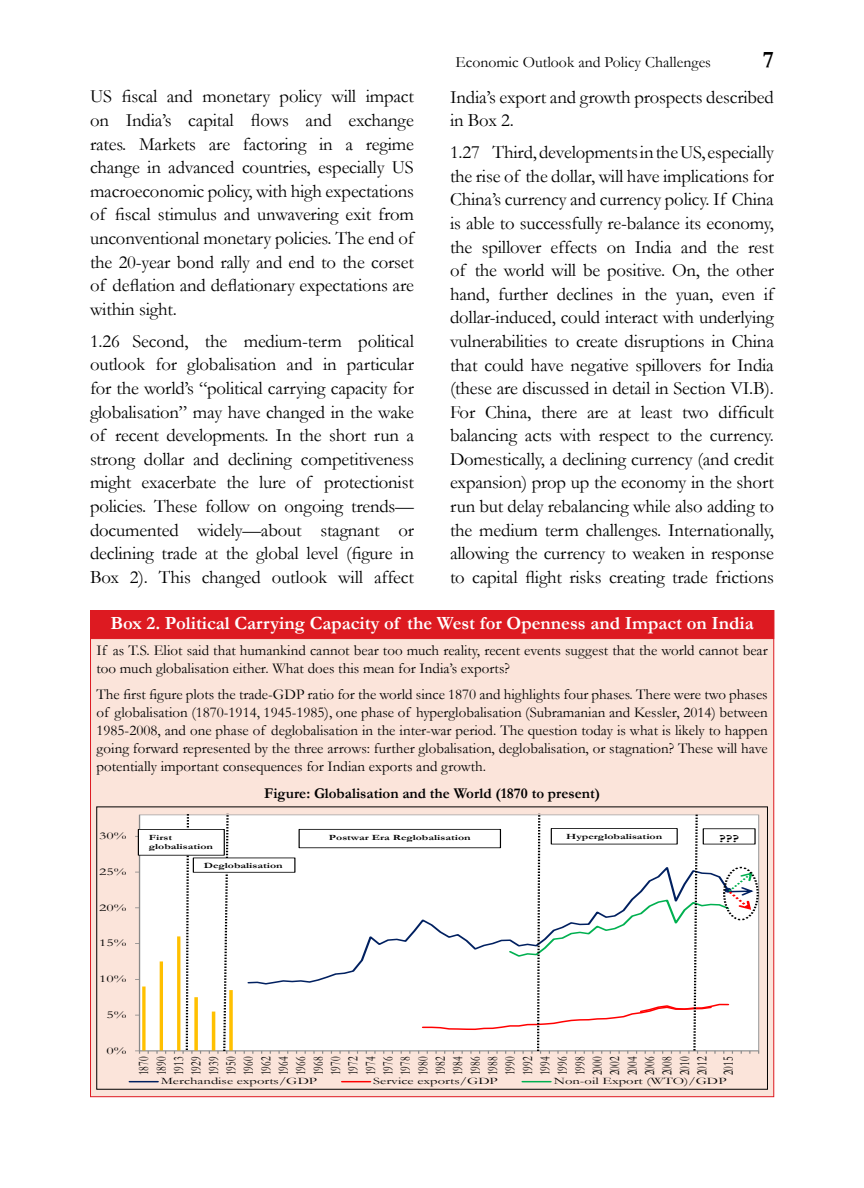
<style>
.page{position:relative;width:864px;height:1188px;background:#fff}
.page>*{position:absolute;margin:0;border:0;box-sizing:border-box;transform-origin:0 0}
.t1{font:700 24px "Garamond";color:#000}
.t2{font:18.75px/23.5px "Garamond";letter-spacing:-.01em;color:#000;text-align:justify}
.t3{font:700 18.75px "Garamond";color:#fff}
.t4{font:15.75px "Garamond";color:#000}
.t5{font:15px/18px "Garamond";color:#000}
.t6{font:700 15px "Garamond";color:#000}
.t7{font:14.7px/17.4px "Garamond";color:#000;scale:.67 1}
.t8{font:14.55px/17.4px "Garamond";color:#000;text-align:justify;scale:.67 1}
.t9{font:700 10.95px "Garamond";color:#000;scale:1.48 1}
.t10{font:10.5px "Garamond";letter-spacing:-.005em;color:#000;scale:1.48 1}
.t11{font:9.9px "Garamond";color:#000;scale:1.48 1}
.t12{font:700 7.95px "Garamond";color:#000;scale:1.48 1}
</style>
<div class="page">
<div style="left:90px;top:610px;width:684px;height:487px;background:#fbe4da;border:1px solid #dd1a21"></div>
<div style="left:90px;top:610px;width:684px;height:29px;background:#dd1a21"></div>
<div style="left:140px;top:815px;width:619px;height:236px;background:#fff"></div>
<hr style="left:212px;top:1012px;width:3px;height:39px;background:#ffc000">
<svg style="left:194px;top:997px;width:4px;height:54px"></svg>
<hr style="left:177px;top:936px;width:3px;height:115px;background:#ffc000">
<hr style="left:160px;top:961px;width:3px;height:90px;background:#ffc000">
<svg style="left:142px;top:987px;width:4px;height:64px"></svg>
<hr style="left:139px;top:815px;width:1px;height:236px;background:#898989">
<hr style="left:140px;top:1051px;width:619px;height:1px;background:#898989">
<svg style="left:247px;top:864px;width:171px;height:121px"></svg>
<hr style="left:130px;top:1081px;width:28px;height:2px;background:#002060">
<hr style="left:342px;top:1081px;width:28px;height:2px;background:#f00">
<hr style="left:522px;top:1081px;width:29px;height:2px;background:#00b050">
<svg style="left:183px;top:814px;width:10px;height:240px"></svg>
<svg style="left:218px;top:813px;width:18px;height:241px"></svg>
<svg style="left:418px;top:813px;width:341px;height:241px"></svg>
<div style="left:138px;top:829px;width:86px;height:26px;background:#fff"></div>
<div style="left:138px;top:829px;width:87px;height:27px;border:1px solid #000"></div>
<div style="left:193px;top:858px;width:102px;height:14px;background:#fff"></div>
<div style="left:703px;top:829px;width:52px;height:15px;background:#fff"></div>
<div style="left:96px;top:807px;width:672px;height:283px;border:1px solid #000"></div>
<p class="t4" style="left:455px;top:51px;width:257px">Economic Outlook and Policy Challenges</p>
<p class="t1" style="left:763px;top:43px;width:13px">7</p>
<p class="t2" style="left:90px;top:84px;width:325px">US fiscal and monetary policy will impact on India’s capital flows and exchange rates. Markets are factoring in a regime change in advanced countries, especially US macroeconomic policy, with high expectations of fiscal stimulus and unwavering exit from unconventional monetary policies. The end of the 20-year bond rally and end to the corset of deflation and deflationary expectations are within sight.</p>
<p class="t2" style="left:90px;top:329px;width:325px">1.26 Second, the medium-term political outlook for globalisation and in particular for the world’s “political carrying capacity for globalisation” may have changed in the wake of recent developments. In the short run a strong dollar and declining competitiveness might exacerbate the lure of protectionist policies. These follow on ongoing trends— documented widely—about stagnant or declining trade at the global level (figure in Box 2). This changed outlook will affect</p>
<p class="t2" style="left:450px;top:84px;width:325px">India’s export and growth prospects described in Box 2.</p>
<p class="t2" style="left:450px;top:140px;width:326px">1.27 Third, developments in the US, especially the rise of the dollar, will have implications for China’s currency and currency policy. If China is able to successfully re-balance its economy, the spillover effects on India and the rest of the world will be positive. On, the other hand, further declines in the yuan, even if dollar-induced, could interact with underlying vulnerabilities to create disruptions in China that could have negative spillovers for India (these are discussed in detail in Section VI.B).<br>For China, there are at least two difficult balancing acts with respect to the currency.<br>Domestically, a declining currency (and credit expansion) prop up the economy in the short run but delay rebalancing while also adding to the medium term challenges. Internationally, allowing the currency to weaken in response to capital flight risks creating trade frictions</p>
<p class="t3" style="left:110px;top:611px;width:645px">Box 2. Political Carrying Capacity of the West for Openness and Impact on India</p>
<p class="t5" style="left:97px;top:641px;width:673px">If as T.S. Eliot said that humankind cannot bear too much reality, recent events suggest that the world cannot bear too much globalisation either. What does this mean for India’s exports?</p>
<p class="t5" style="left:97px;top:685px;width:673px;text-align:justify">The first figure plots the trade-GDP ratio for the world since 1870 and highlights four phases. There were two phases of globalisation (1870-1914, 1945-1985), one phase of hyperglobalisation (Subramanian and Kessler, 2014) between 1985-2008, and one phase of deglobalisation in the inter-war period. The question today is what is likely to happen going forward represented by the three arrows: further globalisation, deglobalisation, or stagnation? These will have potentially important consequences for Indian exports and growth.</p>
<p class="t6" style="left:264px;top:783px;width:337px">Figure: Globalisation and the World (1870 to present)</p>
<p class="t10" style="left:99px;top:829px;width:20px">30%</p>
<p class="t10" style="left:99px;top:865px;width:20px">25%</p>
<p class="t10" style="left:99px;top:900px;width:20px">20%</p>
<p class="t10" style="left:99px;top:936px;width:20px">15%</p>
<p class="t10" style="left:99px;top:972px;width:20px">10%</p>
<p class="t10" style="left:107px;top:1008px;width:15px">5%</p>
<p class="t10" style="left:107px;top:1043px;width:15px">0%</p>
<p class="t12" style="left:149px;top:832px;width:17px">First</p>
<p class="t12" style="left:329px;top:832px;width:97px">Postwar Era Reglobalisation</p>
<p class="t12" style="left:566px;top:831px;width:66px">Hyperglobalisation</p>
<p class="t12" style="left:149px;top:841px;width:45px">globalisation</p>
<p class="t12" style="left:204px;top:860px;width:55px">Deglobalisation</p>
<p class="t9" style="left:719px;top:831px;width:15px">???</p>
<p class="t8" style="left:135px;top:1075px;width:29px;rotate:-90deg">1870<br>1890<br>1913<br>1929<br>1939<br>1950</p>
<p class="t7" style="left:239px;top:1075px;width:29px;rotate:-90deg">1960<br>1962</p>
<p class="t8" style="left:274px;top:1075px;width:29px;rotate:-90deg">1964<br>1966<br>1968<br>1970<br>1972<br>1974</p>
<p class="t7" style="left:379px;top:1075px;width:29px;rotate:-90deg">1976<br>1978</p>
<p class="t8" style="left:414px;top:1075px;width:29px;rotate:-90deg">1980<br>1982<br>1984<br>1986<br>1988<br>1990</p>
<p class="t7" style="left:518px;top:1075px;width:29px;rotate:-90deg">1992<br>1994</p>
<p class="t8" style="left:553px;top:1075px;width:29px;rotate:-90deg">1996<br>1998<br>2000<br>2002<br>2004</p>
<p class="t7" style="left:640px;top:1075px;width:29px;rotate:-90deg">2006<br>2008</p>
<p class="t8" style="left:675px;top:1075px;width:29px;rotate:-90deg">2010<br>2012</p>
<p class="t8" style="left:719px;top:1075px;width:29px;rotate:-90deg">2015</p>
<p class="t11" style="left:161px;top:1075px;width:107px">Merchandise exports/GDP</p>
<p class="t11" style="left:373px;top:1075px;width:86px">Service exports/GDP</p>
<p class="t11" style="left:554px;top:1075px;width:118px">Non-oil Export (WTO)/GDP</p>
</div>
